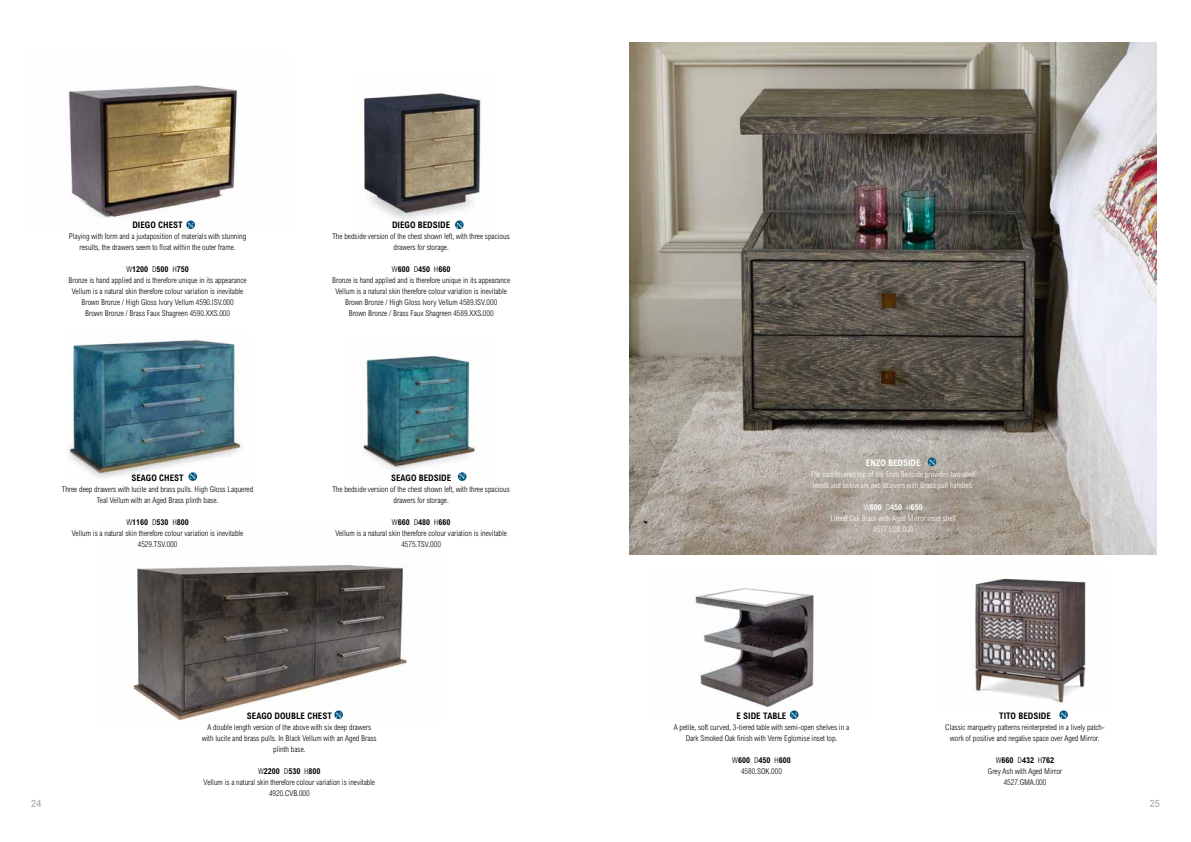
<style>
.page{position:relative;width:1191px;height:842px;background:#fff}
.page>*{position:absolute;margin:0;border:0;box-sizing:border-box;transform-origin:0 0}
.t1{font:condensed 10px "Arial";color:#9d9d9c}
.t2{font:700 condensed 9px "Arial";color:#000}
.t3{font:700 condensed 9px "Arial";color:#fff}
.t4{font:300 condensed 8px/11px "Arial";color:#000;text-align:center}
.t5{font:300 condensed 8px/11px "Arial";color:#fff}
.t6{font:8px "Americana BT";color:#fff}
.s1{font-weight:700}
</style>
<div class="page">
<img style="left:68px;top:85px;width:169px;height:145px">
<img style="left:364px;top:93px;width:117px;height:137px">
<img style="left:68px;top:340px;width:174px;height:141px">
<img style="left:133px;top:565px;width:275px;height:155px">
<img style="left:695px;top:588px;width:119px;height:127px">
<img style="left:972px;top:578px;width:114px;height:127px">
<img style="left:363px;top:355px;width:114px;height:126px">
<img style="left:629px;top:43px;width:527px;height:511px">
<div style="left:334px;top:710px;width:9px;height:9px;background:#005781;border-radius:50%"></div>
<div style="left:790px;top:710px;width:8px;height:9px;background:#005781;border-radius:50%"></div>
<div style="left:1059px;top:710px;width:9px;height:9px;background:#005781;border-radius:50%"></div>
<div style="left:188px;top:472px;width:9px;height:9px;background:#005781;border-radius:50%"></div>
<div style="left:186px;top:220px;width:9px;height:9px;background:#005781;border-radius:50%"></div>
<div style="left:458px;top:472px;width:8px;height:9px;background:#005781;border-radius:50%"></div>
<div style="left:455px;top:220px;width:8px;height:9px;background:#005781;border-radius:50%"></div>
<div style="left:927px;top:458px;width:9px;height:8px;background:#005781;border-radius:50%"></div>
<p class="t2" style="left:132px;top:220px;width:52px">DIEGO CHEST</p>
<p class="t4" style="left:69px;top:231px;width:179px">Playing with form and a juxtaposition of materials with stunning results, the drawers seem to float within the outer frame.</p>
<p class="t4" style="left:69px;top:264px;width:180px">W<span class="s1">1200</span> D<span class="s1">500</span> H<span class="s1">750<br></span>Bronze is hand applied and is therefore unique in its appearance Vellum is a natural skin therefore colour variation is inevitable Brown Bronze / High Gloss Ivory Vellum 4590.ISV.000<br>Brown Bronze / Brass Faux Shagreen 4590.XXS.000</p>
<p class="t6" style="left:188px;top:220px;width:7px">N</p>
<p class="t2" style="left:392px;top:220px;width:60px">DIEGO BEDSIDE</p>
<p class="t4" style="left:332px;top:231px;width:179px">The bedside version of the chest shown left, with three spacious drawers for storage.</p>
<p class="t4" style="left:332px;top:264px;width:180px">W<span class="s1">600</span> D<span class="s1">450</span> H<span class="s1">660<br></span>Bronze is hand applied and is therefore unique in its appearance Vellum is a natural skin therefore colour variation is inevitable Brown Bronze / High Gloss Ivory Vellum 4589.ISV.000<br>Brown Bronze / Brass Faux Shagreen 4589.XXS.000</p>
<p class="t6" style="left:456px;top:220px;width:7px">N</p>
<p class="t2" style="left:131px;top:472px;width:54px">SEAGO CHEST</p>
<p class="t4" style="left:62px;top:483px;width:193px">Three deep drawers with lucite and brass pulls. High Gloss Laquered<br>Teal Vellum with an Aged Brass plinth base.</p>
<p class="t4" style="left:72px;top:516px;width:173px">W<span class="s1">1160</span> D<span class="s1">530</span> H<span class="s1">800<br></span>Vellum is a natural skin therefore colour variation is inevitable<br>4529.TSV.000</p>
<p class="t6" style="left:190px;top:472px;width:7px">N</p>
<p class="t2" style="left:391px;top:472px;width:62px">SEAGO BEDSIDE</p>
<p class="t4" style="left:332px;top:483px;width:179px">The bedside version of the chest shown left, with three spacious drawers for storage.</p>
<p class="t4" style="left:335px;top:516px;width:173px">W<span class="s1">660</span> D<span class="s1">480</span> H<span class="s1">660<br></span>Vellum is a natural skin therefore colour variation is inevitable<br>4575.TSV.000</p>
<p class="t6" style="left:459px;top:472px;width:7px">N</p>
<p class="t3" style="left:866px;top:457px;width:56px">ENZO BEDSIDE</p>
<p class="t5" style="left:810px;top:468px;width:167px">The cantilevered top of the Enzo Bedside provides two shelf levels and below are two drawers with Brass pull handles.</p>
<p class="t5" style="left:830px;top:501px;width:127px;text-align:center">W<span class="s1">600</span> D<span class="s1">450</span> H<span class="s1">650<br></span>Limed Oak Black with Aged Mirror inset shelf<br>4577.LOB.000</p>
<p class="t6" style="left:929px;top:457px;width:7px">N</p>
<p class="t1" style="left:31px;top:798px;width:11px">24</p>
<p class="t2" style="left:247px;top:710px;width:87px">SEAGO DOUBLE CHEST</p>
<p class="t4" style="left:202px;top:721px;width:176px">A double length version of the above with six deep drawers with lucite and brass pulls. In Black Vellum with an Aged Brass plinth base.</p>
<p class="t4" style="left:204px;top:765px;width:173px">W<span class="s1">2200</span> D<span class="s1">530</span> H<span class="s1">800<br></span>Vellum is a natural skin therefore colour variation is inevitable<br>4920.CVB.000</p>
<p class="t2" style="left:736px;top:710px;width:51px">E SIDE TABLE</p>
<p class="t4" style="left:673px;top:721px;width:177px">A petite, soft curved, 3-tiered table with semi-open shelves in a<br>Dark Smoked Oak finish with Verre Eglomise inset top.</p>
<p class="t4" style="left:732px;top:754px;width:60px">W<span class="s1">600</span> D<span class="s1">450</span> H<span class="s1">600<br></span>4580.SOK.000</p>
<p class="t2" style="left:999px;top:710px;width:53px">TITO BEDSIDE</p>
<p class="t4" style="left:945px;top:721px;width:161px">Classic marquetry patterns reinterpreted in a lively patch&shy;work of positive and negative space over Aged Mirror.</p>
<p class="t4" style="left:988px;top:754px;width:76px">W<span class="s1">660</span> D<span class="s1">432</span> H<span class="s1">762<br></span>Grey Ash with Aged Mirror<br>4527.GMA.000</p>
<p class="t6" style="left:336px;top:710px;width:7px">N</p>
<p class="t6" style="left:791px;top:710px;width:7px">N</p>
<p class="t6" style="left:1060px;top:710px;width:7px">N</p>
<p class="t1" style="left:1150px;top:798px;width:11px">25</p>
</div>
